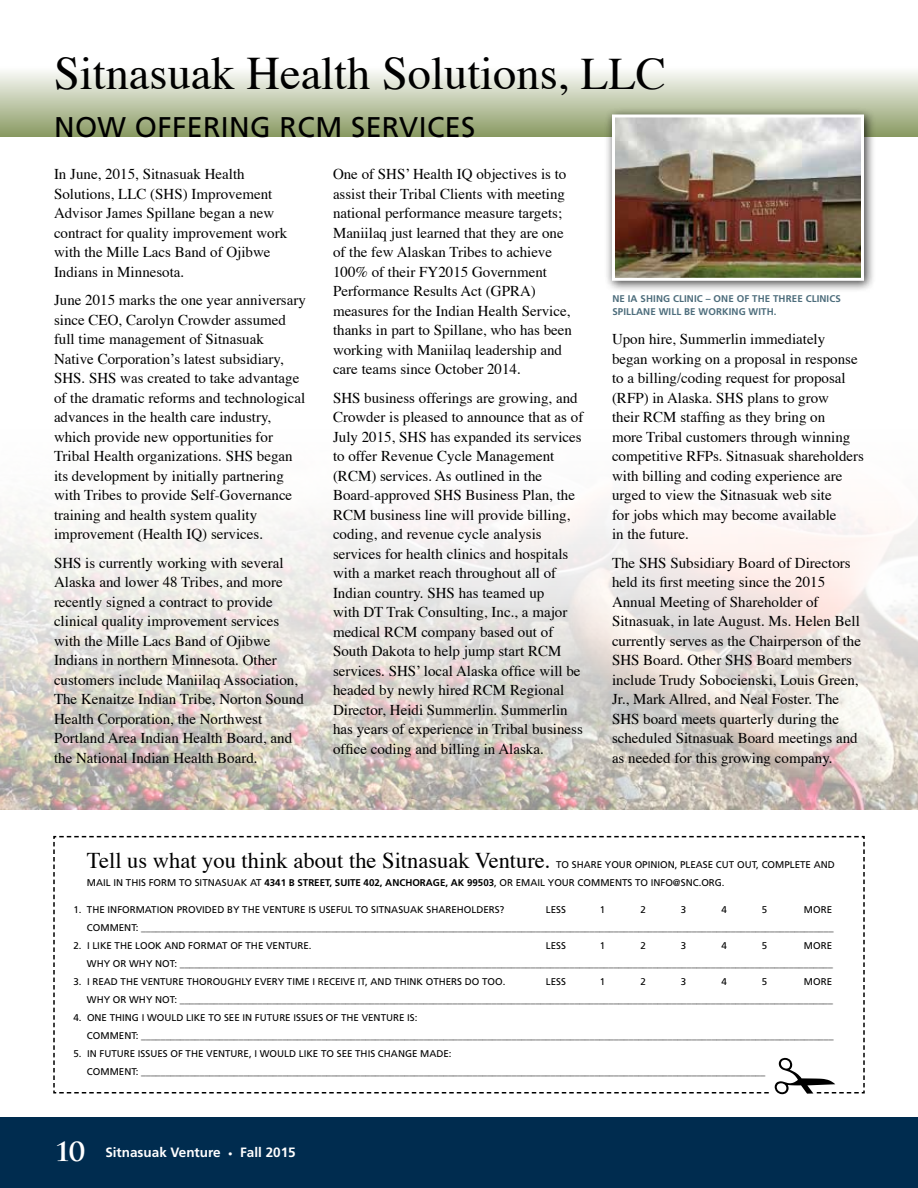
<style>
.page{position:relative;width:918px;height:1188px;background:#fff}
.page>*{position:absolute;margin:0;border:0;box-sizing:border-box;transform-origin:0 0}
.t1{font:46.5px "Times";color:#000}
.t2{font:700 30px "Trajan Pro";color:#fff}
.t3{font:28.5px "Frutiger";letter-spacing:.015em;color:#000}
.t4{font:22.5px "Times";color:#000}
.t5{font:15px/19.5px "Times";color:#000}
.t6{font:700 13.5px "Frutiger";color:#fff}
.t7{font:9.75px/18px "Frutiger";color:#000}
.t8{font:700 9.75px/13.5px "Frutiger";letter-spacing:.01em;color:#4d6d7c}
.s1{font-size:45px}
.s2{font-weight:700}
.s3{font-size:9px}
</style>
<div class="page">
<img style="left:0;top:510px;width:918px;height:300px">
<div style="left:0;top:67px;width:918px;height:70px;background:linear-gradient(to bottom,#fefefd,#8a9a63)"></div>
<div style="left:0;top:1118px;width:918px;height:70px;background:#002c4f"></div>
<div style="left:604px;top:107px;width:272px;height:186px;background:#000;opacity:.75"></div>
<img style="left:616px;top:118px;width:244px;height:159px">
<div style="left:612px;top:114px;width:252px;height:167px;border:3px solid #fff"></div>
<svg style="left:53px;top:836px;width:812px;height:258px"></svg>
<h1 class="t1" style="left:54px;top:44px;width:613px">Sitnasuak Health Solutions, <span class="s1">LLC</span></h1>
<h3 class="t3" style="left:54px;top:110px;width:423px">NOW OFFERING RCM SERVICES</h3>
<p class="t5" style="left:54px;top:165px;width:235px">In June, 2015, Sitnasuak Health<br>Solutions, LLC (SHS) Improvement<br>Advisor James Spillane began a new contract for quality improvement work with the Mille Lacs Band of Ojibwe<br>Indians in Minnesota.</p>
<p class="t5" style="left:54px;top:291px;width:253px">June 2015 marks the one year anniversary since CEO, Carolyn Crowder assumed full time management of Sitnasuak Native Corporation’s latest subsidiary, SHS. SHS was created to take advantage of the dramatic reforms and technological advances in the health care industry, which provide new opportunities for Tribal Health organizations. SHS began its development by initially partnering with Tribes to provide Self-Governance training and health system quality improvement (Health IQ) services.</p>
<p class="t5" style="left:54px;top:554px;width:251px">SHS is currently working with several Alaska and lower 48 Tribes, and more recently signed a contract to provide clinical quality improvement services with the Mille Lacs Band of Ojibwe Indians in northern Minnesota. Other customers include Maniilaq Association, The Kenaitze Indian Tribe, Norton Sound Health Corporation, the Northwest Portland Area Indian Health Board, and the National Indian Health Board.</p>
<p class="t5" style="left:333px;top:165px;width:241px">One of SHS’ Health IQ objectives is to assist their Tribal Clients with meeting national performance measure targets; Maniilaq just learned that they are one of the few Alaskan Tribes to achieve 100% of their FY2015 Government Performance Results Act (GPRA) measures for the Indian Health Service, thanks in part to Spillane, who has been working with Maniilaq leadership and care teams since October 2014.</p>
<p class="t5" style="left:333px;top:389px;width:252px">SHS business offerings are growing, and Crowder is pleased to announce that as of July 2015, SHS has expanded its services to offer Revenue Cycle Management (RCM) services. As outlined in the Board-approved SHS Business Plan, the RCM business line will provide billing, coding, and revenue cycle analysis services for health clinics and hospitals with a market reach throughout all of Indian country. SHS has teamed up<br>with DT Trak Consulting, Inc., a major medical RCM company based out of South Dakota to help jump start RCM services. SHS’ local Alaska office will be headed by newly hired RCM Regional Director, Heidi Summerlin. Summerlin has years of experience in Tribal business office coding and billing in Alaska.</p>
<p class="t8" style="left:612px;top:292px;width:230px">NE IA SHING CLINIC – ONE OF THE THREE CLINICS<br>SPILLANE WILL BE WORKING WITH.</p>
<p class="t5" style="left:612px;top:330px;width:254px">Upon hire, Summerlin immediately began working on a proposal in response to a billing/coding request for proposal (RFP) in Alaska. SHS plans to grow<br>their RCM staffing as they bring on<br>more Tribal customers through winning competitive RFPs. Sitnasuak shareholders with billing and coding experience are urged to view the Sitnasuak web site<br>for jobs which may become available<br>in the future.</p>
<p class="t5" style="left:612px;top:554px;width:251px">The SHS Subsidiary Board of Directors held its first meeting since the 2015<br>Annual Meeting of Shareholder of Sitnasuak, in late August. Ms. Helen Bell currently serves as the Chairperson of the SHS Board. Other SHS Board members include Trudy Sobocienski, Louis Green, Jr., Mark Allred, and Neal Foster. The SHS board meets quarterly during the scheduled Sitnasuak Board meetings and as needed for this growing company.</p>
<h3 class="t4" style="left:87px;top:846px;width:465px">Tell us what you think about the Sitnasuak Venture.</h3>
<p class="t7" style="left:87px;top:855px;width:749px;text-indent:469px">TO SHARE YOUR OPINION, PLEASE CUT OUT, COMPLETE AND<br>MAIL IN THIS FORM TO SITNASUAK AT <span class="s2">4341 B STREET, SUITE 402, ANCHORAGE, AK 99503</span>, OR EMAIL YOUR COMMENTS TO INFO@SNC.ORG.</p>
<p class="t7" style="left:73px;top:900px;width:433px">1. THE INFORMATION PROVIDED BY THE VENTURE IS USEFUL TO SITNASUAK SHAREHOLDERS?</p>
<p class="t7" style="left:546px;top:900px;width:22px">LESS</p>
<p class="t7" style="left:600px;top:900px;width:7px">1</p>
<p class="t7" style="left:640px;top:900px;width:7px">2</p>
<p class="t7" style="left:681px;top:900px;width:7px">3</p>
<p class="t7" style="left:721px;top:900px;width:7px">4</p>
<p class="t7" style="left:762px;top:900px;width:7px">5</p>
<p class="t7" style="left:87px;top:900px;width:748px;text-align:right">MORE<br>COMMENT: ______________________________________________________________________________________________________________________________________________</p>
<p class="t7" style="left:73px;top:936px;width:240px">2. I LIKE THE LOOK AND FORMAT OF THE VENTURE.</p>
<p class="t7" style="left:546px;top:936px;width:22px">LESS</p>
<p class="t7" style="left:600px;top:936px;width:7px">1</p>
<p class="t7" style="left:640px;top:936px;width:7px">2</p>
<p class="t7" style="left:681px;top:936px;width:7px">3</p>
<p class="t7" style="left:721px;top:936px;width:7px">4</p>
<p class="t7" style="left:762px;top:936px;width:7px">5</p>
<p class="t7" style="left:87px;top:936px;width:748px;text-align:right">MORE<br>WHY OR WHY NOT: ______________________________________________________________________________________________________________________________________</p>
<p class="t7" style="left:73px;top:972px;width:434px">3. I READ THE VENTURE THOROUGHLY EVERY TIME I RECEIVE IT, AND THINK OTHERS DO TOO.</p>
<p class="t7" style="left:546px;top:972px;width:22px">LESS</p>
<p class="t7" style="left:600px;top:972px;width:7px">1</p>
<p class="t7" style="left:640px;top:972px;width:7px">2</p>
<p class="t7" style="left:681px;top:972px;width:7px">3</p>
<p class="t7" style="left:721px;top:972px;width:7px">4</p>
<p class="t7" style="left:762px;top:972px;width:7px">5</p>
<p class="t7" style="left:87px;top:972px;width:748px;text-align:right">MORE<br>WHY OR WHY NOT: ______________________________________________________________________________________________________________________________________</p>
<p class="t7" style="left:87px;top:1008px;width:748px;text-indent:-14px">4. ONE THING I WOULD LIKE TO SEE IN FUTURE ISSUES OF THE VENTURE IS:<br>COMMENT: ______________________________________________________________________________________________________________________________________________</p>
<p class="t7" style="left:87px;top:1044px;width:680px;text-indent:-14px">5. IN FUTURE ISSUES OF THE VENTURE, I WOULD LIKE TO SEE THIS CHANGE MADE:<br>COMMENT: ________________________________________________________________________________________________________________________________</p>
<h2 class="t2" style="left:54px;top:1131px;width:33px">10</h2>
<p class="t6" style="left:105px;top:1144px;width:192px">Sitnasuak Venture <span class="s3">•</span> Fall 2015</p>
</div>
